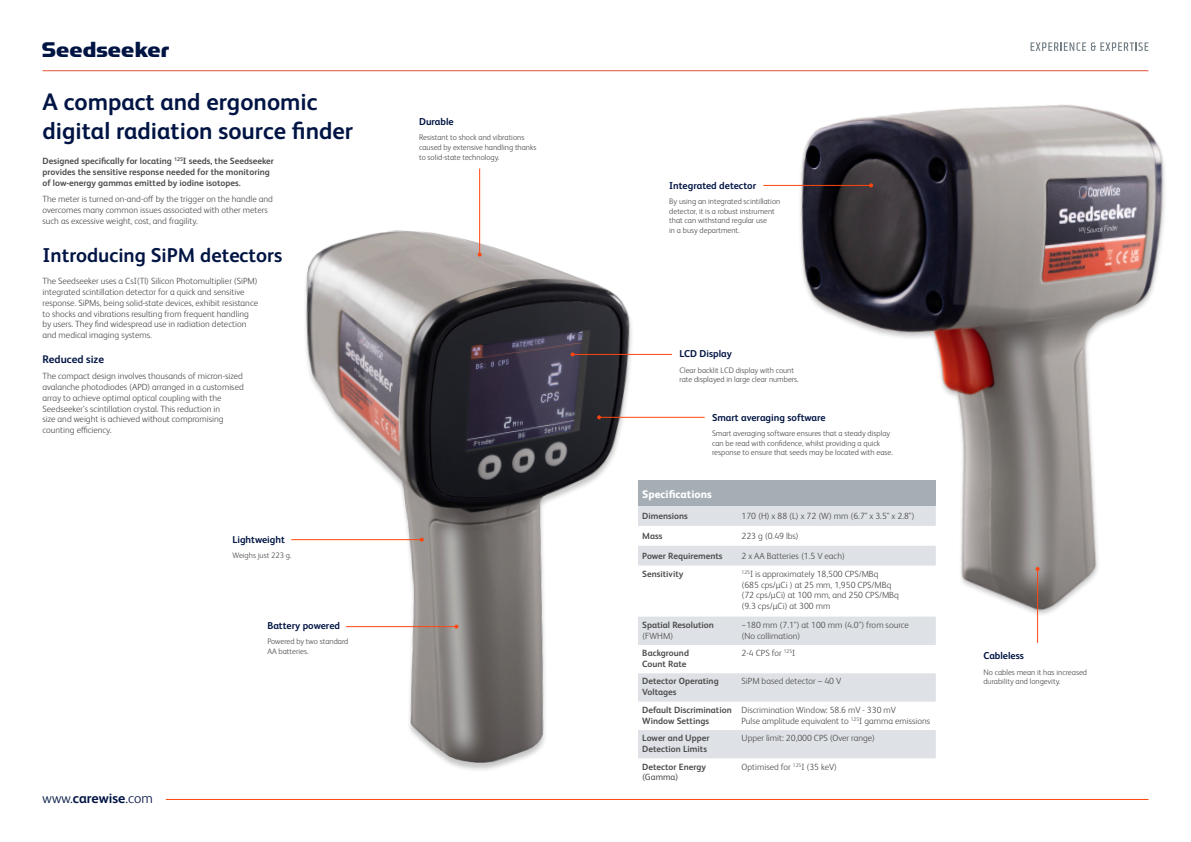
<style>
.page{position:relative;width:1191px;height:842px;background:#fff}
.page>*{position:absolute;margin:0;border:0;box-sizing:border-box;transform-origin:0 0}
.t1{font:700 24px/28.8px "FS Albert Pro";color:#001443}
.t2{font:24px "Simian Display Chimpanzee";color:#001443}
.t3{font:700 20px "FS Albert Pro";color:#001443}
.t4{font:300 14px "FS Albert Pro";letter-spacing:.005em;color:#001443}
.t5{font:800 11px "FS Albert Pro";color:#fff}
.t6{font:700 11px "FS Albert Pro";color:#001443}
.t7{font:700 10px "FS Albert Pro";color:#001443}
.t8{font:300 9px/10.8px "FS Albert Pro";color:#4b4c4d}
.t9{font:700 9px/10.8px "FS Albert Pro";color:#4b4c4d}
.t10{font:300 8px/9.6px "FS Albert Pro";color:#4b4c4d}
.s1{font-weight:700}
.s2{font-weight:300}
.s3{font-weight:400}
</style>
<div class="page">
<hr style="left:166px;top:799px;width:982px;height:1px;background:#ff460f">
<svg style="left:1030px;top:42px;width:118px;height:7px"></svg>
<hr style="left:43px;top:70px;width:1105px;height:1px;background:#e5533a">
<img style="left:767px;top:49px;width:398px;height:596px">
<img style="left:291px;top:187px;width:414px;height:583px">
<hr style="left:346px;top:626px;width:110px;height:1px;background:#ff460f">
<svg style="left:454px;top:625px;width:4px;height:4px"></svg>
<hr style="left:1037px;top:569px;width:1px;height:74px;background:#ff460f">
<svg style="left:1035px;top:567px;width:4px;height:4px"></svg>
<hr style="left:479px;top:169px;width:1px;height:86px;background:#ff460f">
<svg style="left:477px;top:253px;width:4px;height:4px"></svg>
<hr style="left:291px;top:539px;width:131px;height:1px;background:#ff460f">
<svg style="left:420px;top:538px;width:4px;height:4px"></svg>
<hr style="left:572px;top:354px;width:100px;height:1px;background:#ff460f">
<svg style="left:570px;top:352px;width:4px;height:4px"></svg>
<hr style="left:763px;top:185px;width:108px;height:1px;background:#ff460f">
<svg style="left:869px;top:183px;width:4px;height:4px"></svg>
<hr style="left:599px;top:417px;width:105px;height:1px;background:#ff460f">
<svg style="left:597px;top:415px;width:4px;height:4px"></svg>
<div style="left:638px;top:480px;width:297px;height:26px;background:#a6aeb5"></div>
<svg style="left:638px;top:506px;width:297px;height:252px"></svg>
<p class="t2" style="left:42px;top:37px;width:129px">Seedseeker</p>
<p class="t1" style="left:43px;top:87px;width:312px">A compact and ergonomic digital radiation source finder</p>
<p class="t9" style="left:43px;top:155px;width:233px">Designed specifically for locating <sup>125</sup>I seeds, the Seedseeker provides the sensitive response needed for the monitoring of low-energy gammas emitted by iodine isotopes.</p>
<p class="t8" style="left:43px;top:193px;width:232px">The meter is turned on-and-off by the trigger on the handle and overcomes many common issues associated with other meters such as excessive weight, cost, and fragility.</p>
<p class="t3" style="left:43px;top:241px;width:241px">Introducing SiPM detectors</p>
<p class="t8" style="left:43px;top:275px;width:217px">The Seedseeker uses a CsI(Tl) Silicon Photomultiplier (SiPM) integrated scintillation detector for a quick and sensitive response. SiPMs, being solid-state devices, exhibit resistance to shocks and vibrations resulting from frequent handling by users. They find widespread use in radiation detection and medical imaging systems.</p>
<p class="t6" style="left:43px;top:351px;width:63px">Reduced size</p>
<p class="t8" style="left:43px;top:370px;width:203px">The compact design involves thousands of micron-sized avalanche photodiodes (APD) arranged in a customised array to achieve optimal optical coupling with the Seedseeker’s scintillation crystal. This reduction in<br>size and weight is achieved without compromising counting efficiency.</p>
<p class="t7" style="left:232px;top:532px;width:54px">Lightweight</p>
<p class="t10" style="left:232px;top:550px;width:61px">Weighs just 223 g.</p>
<p class="t4" style="left:43px;top:789px;width:112px">www.<span class="s1">carewise</span>.com</p>
<p class="t7" style="left:267px;top:619px;width:74px">Battery powered</p>
<p class="t10" style="left:267px;top:636px;width:83px">Powered by two standard<br>AA batteries.</p>
<p class="t7" style="left:419px;top:115px;width:36px">Durable</p>
<p class="t10" style="left:419px;top:132px;width:119px">Resistant to shock and vibrations caused by extensive handling thanks to solid-state technology.</p>
<p class="t7" style="left:669px;top:178px;width:88px">Integrated detector</p>
<p class="t10" style="left:669px;top:196px;width:113px">By using an integrated scintillation detector, it is a robust instrument that can withstand regular use<br>in a busy department.</p>
<p class="t7" style="left:679px;top:347px;width:54px">LCD Display</p>
<p class="t10" style="left:679px;top:365px;width:121px">Clear backlit LCD display with count rate displayed in large clear numbers.</p>
<p class="t7" style="left:712px;top:410px;width:115px">Smart averaging software</p>
<p class="t10" style="left:712px;top:428px;width:182px">Smart averaging software ensures that a steady display can be read with confidence, whilst providing a quick response to ensure that seeds may be located with ease.</p>
<p class="t5" style="left:642px;top:485px;width:71px">Specifications</p>
<p class="t9" style="left:642px;top:510px;width:47px">Dimensions</p>
<p class="t8" style="left:741px;top:510px;width:174px">170 (H) x 88 (L) x 72 (W) mm (6.7" x 3.5" x 2.8")</p>
<p class="t9" style="left:642px;top:530px;width:22px">Mass</p>
<p class="t8" style="left:741px;top:530px;width:59px">223 g (0.49 lbs)</p>
<p class="t9" style="left:642px;top:550px;width:82px">Power Requirements</p>
<p class="t8" style="left:741px;top:550px;width:105px">2 x AA Batteries (1.5 V each)</p>
<p class="t9" style="left:642px;top:568px;width:43px">Sensitivity</p>
<p class="t8" style="left:741px;top:568px;width:159px"><sup>125</sup>I is approximately 18,500 CPS/MBq<br>(685 cps/μCi ) at 25 mm, 1,950 CPS/MBq (72 cps/μCi) at 100 mm, and 250 CPS/MBq (9.3 cps/μCi) at 300 mm</p>
<p class="t9" style="left:642px;top:619px;width:73px">Spatial Resolution <span class="s2">(FWHM)</span></p>
<p class="t8" style="left:741px;top:619px;width:169px">~180 mm (7.1") at 100 mm (4.0") from source (No collimation)</p>
<p class="t9" style="left:642px;top:647px;width:48px">Background<br>Count Rate</p>
<p class="t8" style="left:741px;top:647px;width:55px">2-4 CPS for <sup>125</sup>I</p>
<p class="t9" style="left:642px;top:675px;width:78px">Detector Operating<br>Voltages</p>
<p class="t8" style="left:741px;top:675px;width:101px">SiPM based detector – 40 V</p>
<p class="t9" style="left:642px;top:704px;width:91px">Default Discrimination<br>Window Settings</p>
<p class="t8" style="left:741px;top:704px;width:156px">Discrimination Window: 58.6 mV - 330 mV</p>
<p class="t8" style="left:741px;top:715px;width:190px">Pulse amplitude equivalent to <sup>125</sup>I gamma emissions</p>
<p class="t9" style="left:642px;top:732px;width:69px">Lower and Upper<br>Detection Limits</p>
<p class="t8" style="left:741px;top:732px;width:135px">Upper limit: 20,000 CPS (Over range)</p>
<p class="t9" style="left:642px;top:761px;width:65px">Detector Energy <span class="s3">(Gamma)</span></p>
<p class="t8" style="left:741px;top:760px;width:97px">Optimised for <sup>125</sup>I (35 keV)</p>
<p class="t7" style="left:983px;top:649px;width:42px">Cableless</p>
<p class="t10" style="left:983px;top:666px;width:105px">No cables mean it has increased durability and longevity.</p>
</div>
